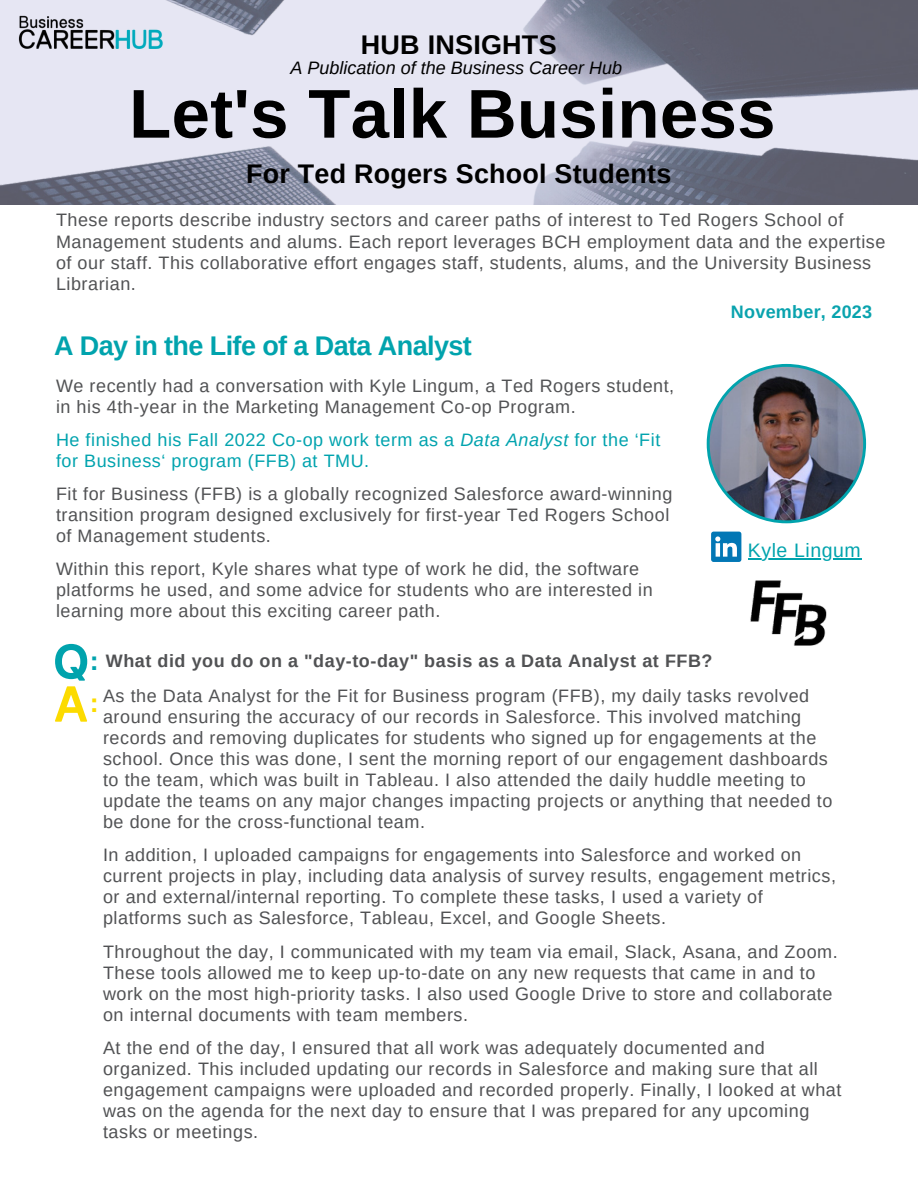
<style>
.page{position:relative;width:918px;height:1188px;background:#fff}
.page>*{position:absolute;margin:0;border:0;box-sizing:border-box;transform-origin:0 0}
.t1{font:700 69px "Arimo";letter-spacing:.005em;color:#000}
.t2{font:700 27px "Arimo";letter-spacing:.01em;color:#000}
.t3{font:700 27px "Arimo";letter-spacing:-.02em;color:#00a3ad}
.t4{font:700 27px "Arimo";color:#fcdb00}
.t5{font:19.5px "Arimo";letter-spacing:.03em;color:#00a3ad}
.t6{font:18px/21px "Arimo";letter-spacing:.03em;color:#515254}
.t7{font:18px/21px "Arimo";letter-spacing:.03em;color:#01a3ae}
.t8{font:700 18px "Arimo";letter-spacing:.03em;color:#515254}
.t9{font:italic 18px "Arimo";color:#000}
.t10{font:700 18px "Arimo";letter-spacing:.015em;color:#09a3ae}
.s1{font-style:italic}
</style>
<div class="page">
<img style="left:707px;top:364px;width:159px;height:159px">
<svg style="left:0;top:0;width:918px;height:204px;background:#babbc9"></svg>
<img style="left:17px;top:14px;width:148px;height:34px">
<svg style="left:711px;top:532px;width:30px;height:30px"></svg>
<svg style="left:55px;top:644px;width:32px;height:78px"></svg>
<img style="left:713px;top:540px;width:147px;height:106px">
<hr style="left:748px;top:559px;width:113px;height:1px;background:#00a3ad">
<p class="t2" style="left:361px;top:30px;width:197px">HUB INSIGHTS</p>
<p class="t9" style="left:290px;top:57px;width:333px">A Publication of the Business Career Hub</p>
<p class="t1" style="left:129px;top:75px;width:648px">Let's Talk Business</p>
<p class="t2" style="left:246px;top:158px;width:427px">For Ted Rogers School Students</p>
<p class="t6" style="left:56px;top:209px;width:831px">These reports describe industry sectors and career paths of interest to Ted Rogers School of Management students and alums. Each report leverages BCH employment data and the expertise of our staff. This collaborative effort engages staff, students, alums, and the University Business Librarian.</p>
<p class="t3" style="left:54px;top:330px;width:419px">A Day in the Life of a Data Analyst</p>
<p class="t6" style="left:56px;top:375px;width:620px">We recently had a conversation with Kyle Lingum, a Ted Rogers student, in his 4th-year in the Marketing Management Co-op Program.</p>
<p class="t7" style="left:56px;top:429px;width:606px">He finished his Fall 2022 Co-op work term as a <span class="s1">Data Analyst</span> for the ‘Fit for Business‘ program (FFB) at TMU.</p>
<p class="t6" style="left:56px;top:483px;width:618px">Fit for Business (FFB) is a globally recognized Salesforce award-winning transition program designed exclusively for first-year Ted Rogers School of Management students.</p>
<p class="t6" style="left:56px;top:559px;width:598px">Within this report, Kyle shares what type of work he did, the software platforms he used, and some advice for students who are interested in learning more about this exciting career path.</p>
<p class="t10" style="left:731px;top:301px;width:143px">November, 2023</p>
<p class="t5" style="left:748px;top:540px;width:115px">Kyle Lingum</p>
<p class="t8" style="left:106px;top:651px;width:608px">What did you do on a "day-to-day" basis as a Data Analyst at FFB?</p>
<p class="t3" style="left:90px;top:645px;width:10px">:</p>
<p class="t4" style="left:90px;top:688px;width:10px">:</p>
<p class="t6" style="left:103px;top:685px;width:731px">As the Data Analyst for the Fit for Business program (FFB), my daily tasks revolved around ensuring the accuracy of our records in Salesforce. This involved matching records and removing duplicates for students who signed up for engagements at the school. Once this was done, I sent the morning report of our engagement dashboards to the team, which was built in Tableau. I also attended the daily huddle meeting to update the teams on any major changes impacting projects or anything that needed to be done for the cross-functional team.</p>
<p class="t6" style="left:103px;top:845px;width:734px">In addition, I uploaded campaigns for engagements into Salesforce and worked on current projects in play, including data analysis of survey results, engagement metrics, or and external/internal reporting. To complete these tasks, I used a variety of platforms such as Salesforce, Tableau, Excel, and Google Sheets.</p>
<p class="t6" style="left:103px;top:941px;width:736px">Throughout the day, I communicated with my team via email, Slack, Asana, and Zoom.<br>These tools allowed me to keep up-to-date on any new requests that came in and to work on the most high-priority tasks. I also used Google Drive to store and collaborate on internal documents with team members.</p>
<p class="t6" style="left:103px;top:1037px;width:740px">At the end of the day, I ensured that all work was adequately documented and organized. This included updating our records in Salesforce and making sure that all engagement campaigns were uploaded and recorded properly. Finally, I looked at what was on the agenda for the next day to ensure that I was prepared for any upcoming tasks or meetings.</p>
</div>
